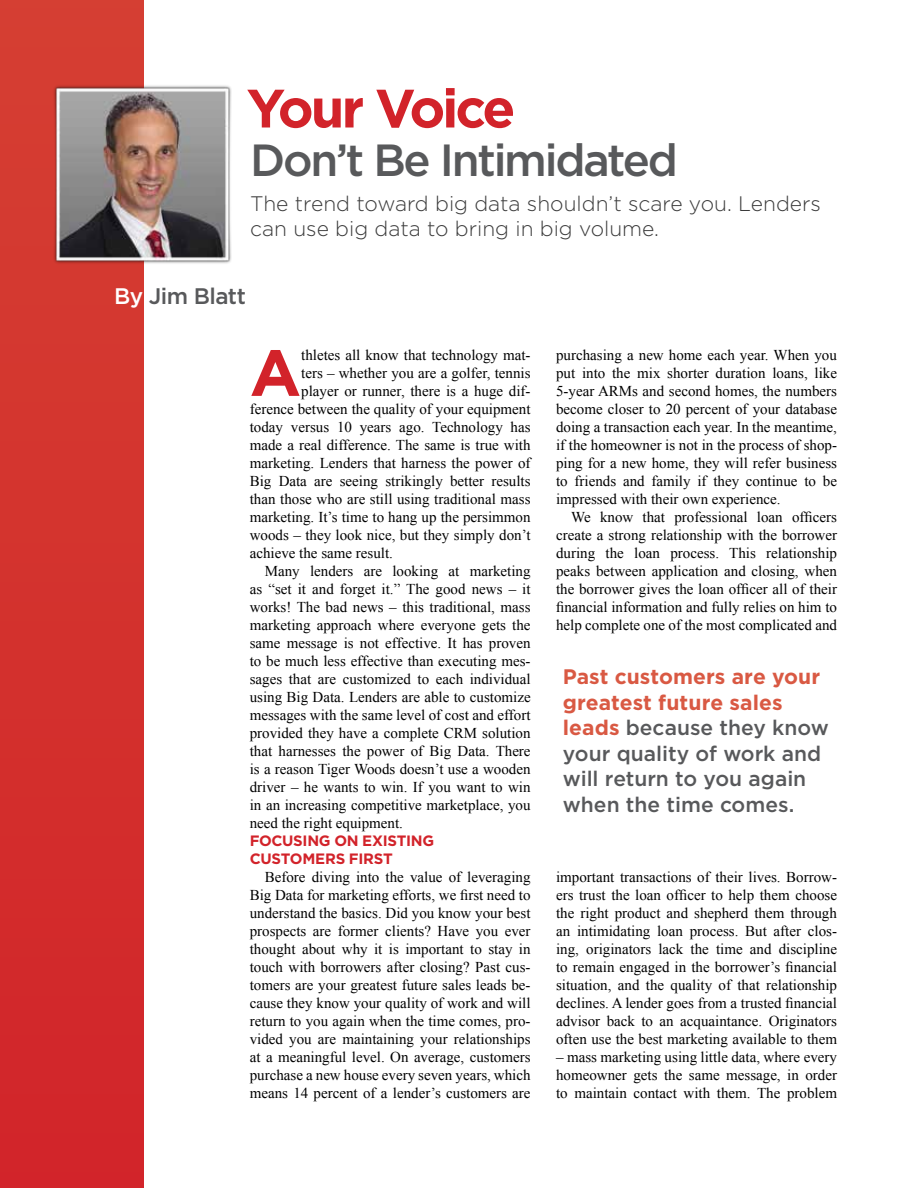
<style>
.page{position:relative;width:918px;height:1188px;background:#fff}
.page>*{position:absolute;margin:0;border:0;box-sizing:border-box;transform-origin:0 0}
.t1{font:700 65.1px "Gotham";color:#d2232a}
.t2{font:700 54px "Gotham";color:#d2232a}
.t3{font:500 45px "Gotham";letter-spacing:-.05em;color:#58595b}
.t4{font:500 22.5px "Gotham";letter-spacing:-.025em;color:#58595b}
.t5{font:500 21px/25.5px "Gotham";color:#58595b}
.t6{font:300 21px/25.5px "Gotham";color:#3b3b3b}
.t7{font:15px/18px "Times New Roman";color:#000;text-align:justify}
.t8{font:700 15px/18px "Gotham";letter-spacing:-.02em;color:#d2232a}
.s1{color:#fff}
.s2{font-weight:700;color:#d95943}
</style>
<div class="page">
<div style="left:0;top:0;width:144px;height:1188px;background:#d3312d"></div>
<img style="left:52px;top:84px;width:180px;height:180px">
<h2 class="t2" style="left:247px;top:73px;width:270px">Your Voice</h2>
<h3 class="t3" style="left:250px;top:131px;width:429px">Don’t Be Intimidated</h3>
<h3 class="t6" style="left:250px;top:190px;width:572px">The trend toward big data shouldn’t scare you. Lenders can use big data to bring in big volume.</h3>
<h3 class="t4" style="left:114px;top:282px;width:133px"><span class="s1">By</span> Jim Blatt</h3>
<h1 class="t1" style="left:250px;top:330px;width:53px">A</h1>
<p class="t7" style="left:301px;top:346px;width:231px">thletes all know that technology mat-</p>
<p class="t7" style="left:301px;top:364px;width:231px">ters – whether you are a golfer, tennis</p>
<p class="t7" style="left:301px;top:382px;width:231px">player or runner, there is a huge dif-</p>
<p class="t7" style="left:250px;top:400px;width:282px">ference between the quality of your equipment</p>
<p class="t7" style="left:250px;top:418px;width:282px">today versus 10 years ago. Technology has</p>
<p class="t7" style="left:250px;top:436px;width:282px">made a real difference. The same is true with</p>
<p class="t7" style="left:250px;top:454px;width:282px">marketing. Lenders that harness the power of</p>
<p class="t7" style="left:250px;top:472px;width:282px">Big Data are seeing strikingly better results</p>
<p class="t7" style="left:250px;top:490px;width:282px">than those who are still using traditional mass</p>
<p class="t7" style="left:250px;top:508px;width:282px">marketing. It’s time to hang up the persimmon</p>
<p class="t7" style="left:250px;top:526px;width:282px">woods – they look nice, but they simply don’t</p>
<p class="t7" style="left:250px;top:544px;width:145px">achieve the same result.</p>
<p class="t7" style="left:265px;top:562px;width:267px">Many lenders are looking at marketing</p>
<p class="t7" style="left:250px;top:580px;width:282px">as “set it and forget it.” The good news – it</p>
<p class="t7" style="left:250px;top:598px;width:282px">works! The bad news – this traditional, mass</p>
<p class="t7" style="left:250px;top:616px;width:282px">marketing approach where everyone gets the</p>
<p class="t7" style="left:250px;top:634px;width:282px">same message is not effective. It has proven</p>
<p class="t7" style="left:250px;top:652px;width:282px">to be much less effective than executing mes-</p>
<p class="t7" style="left:250px;top:670px;width:282px">sages that are customized to each individual</p>
<p class="t7" style="left:250px;top:688px;width:282px">using Big Data. Lenders are able to customize</p>
<p class="t7" style="left:250px;top:706px;width:282px">messages with the same level of cost and effort</p>
<p class="t7" style="left:250px;top:724px;width:282px">provided they have a complete CRM solution</p>
<p class="t7" style="left:250px;top:742px;width:282px">that harnesses the power of Big Data. There</p>
<p class="t7" style="left:250px;top:760px;width:282px">is a reason Tiger Woods doesn’t use a wooden</p>
<p class="t7" style="left:250px;top:778px;width:282px">driver – he wants to win. If you want to win</p>
<p class="t7" style="left:250px;top:796px;width:282px">in an increasing competitive marketplace, you</p>
<p class="t7" style="left:250px;top:814px;width:155px">need the right equipment.</p>
<p class="t8" style="left:250px;top:832px;width:186px">Focusing on existing customers first</p>
<p class="t7" style="left:250px;top:868px;width:282px;text-indent:15px">Before diving into the value of leveraging Big Data for marketing efforts, we first need to understand the basics. Did you know your best prospects are former clients? Have you ever thought about why it is important to stay in touch with borrowers after closing? Past cus&shy;tomers are your greatest future sales leads be&shy;cause they know your quality of work and will return to you again when the time comes, pro&shy;vided you are maintaining your relationships at a meaningful level. On average, customers purchase a new house every seven years, which means 14 percent of a lender’s customers are</p>
<p class="t7" style="left:556px;top:346px;width:282px">purchasing a new home each year. When you put into the mix shorter duration loans, like 5-year ARMs and second homes, the numbers become closer to 20 percent of your database doing a transaction each year. In the meantime, if the homeowner is not in the process of shop&shy;ping for a new home, they will refer business to friends and family if they continue to be impressed with their own experience.</p>
<p class="t7" style="left:556px;top:508px;width:282px;text-indent:15px">We know that professional loan officers create a strong relationship with the borrower during the loan process. This relationship peaks between application and closing, when the borrower gives the loan officer all of their financial information and fully relies on him to help complete one of the most complicated and</p>
<h3 class="t5" style="left:563px;top:664px;width:267px"><span class="s2">Past customers are your greatest future sales leads</span> because they know your quality of work and will return to you again when the time comes.</h3>
<p class="t7" style="left:556px;top:868px;width:282px">important transactions of their lives. Borrow&shy;ers trust the loan officer to help them choose the right product and shepherd them through an intimidating loan process. But after clos&shy;ing, originators lack the time and discipline to remain engaged in the borrower’s financial situation, and the quality of that relationship declines. A lender goes from a trusted financial advisor back to an acquaintance. Originators often use the best marketing available to them</p>
<p class="t7" style="left:556px;top:1048px;width:282px">– mass marketing using little data, where every homeowner gets the same message, in order to maintain contact with them. The problem</p>
</div>
